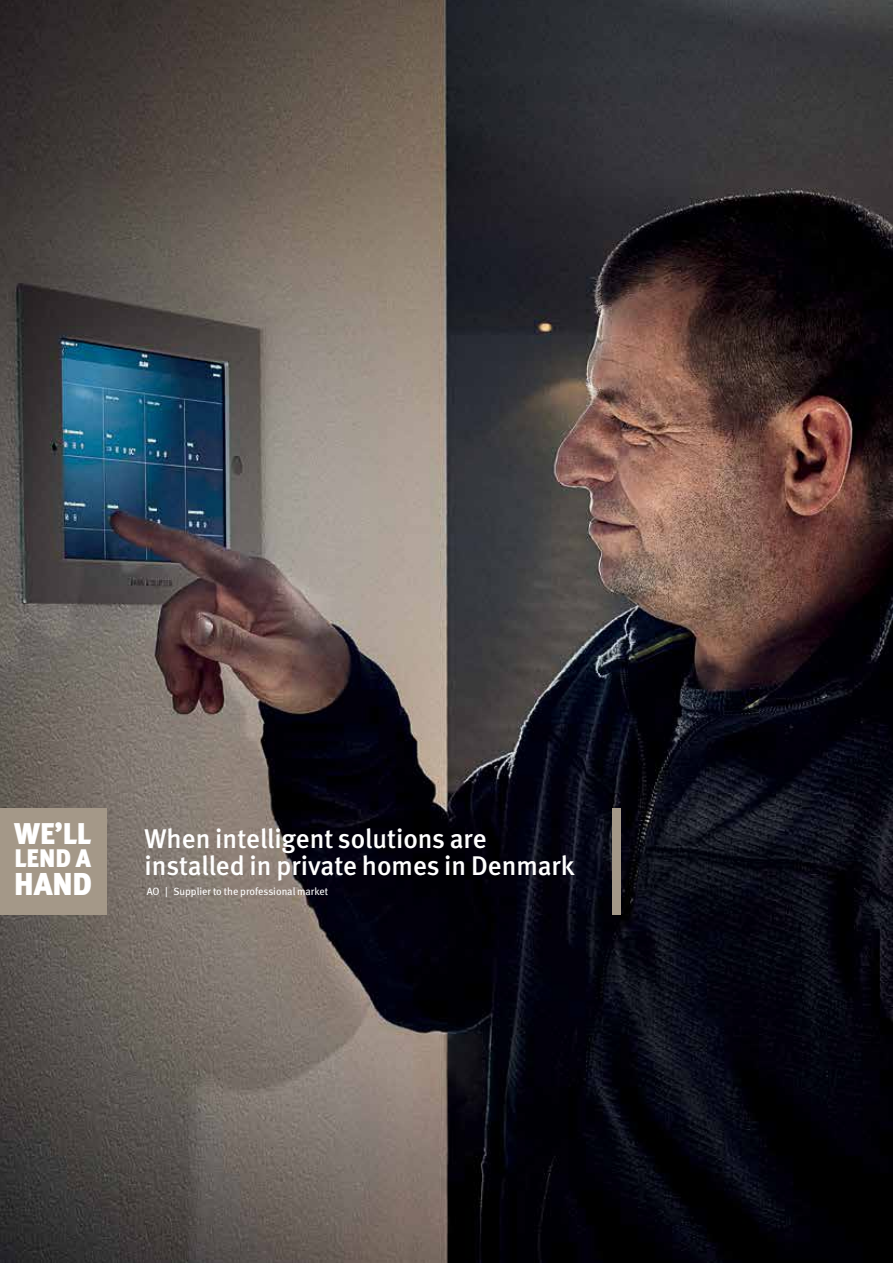
<style>
.page{position:relative;width:893px;height:1263px;background:#fff}
.page>*{position:absolute;margin:0;border:0;box-sizing:border-box;transform-origin:0 0}
.t1{font:31.65px "Meta Black LF";color:#fff}
.t2{font:30px "Meta Black LF";color:#fff}
.t3{font:27px/27px "Meta Medium LF";color:#fff}
.t4{font:25.35px "Meta Black LF";color:#fff}
.t5{font:10.5px "Meta Book LF";color:#fff}
</style>
<div class="page">
<img style="left:0;top:0;width:893px;height:1263px">
<div style="left:612px;top:808px;width:9px;height:106px;background:#a49888"></div>
<div style="left:0;top:808px;width:106px;height:106px;background:#a49888"></div>
<p class="t2" style="left:14px;top:816px;width:79px">WE’LL</p>
<p class="t4" style="left:14px;top:843px;width:78px">LEND A</p>
<p class="t1" style="left:14px;top:865px;width:79px">HAND</p>
<p class="t3" style="left:145px;top:825px;width:432px">When intelligent solutions are installed in private homes in Denmark</p>
<p class="t5" style="left:147px;top:885px;width:183px">AO | Supplier to the professional market</p>
</div>
